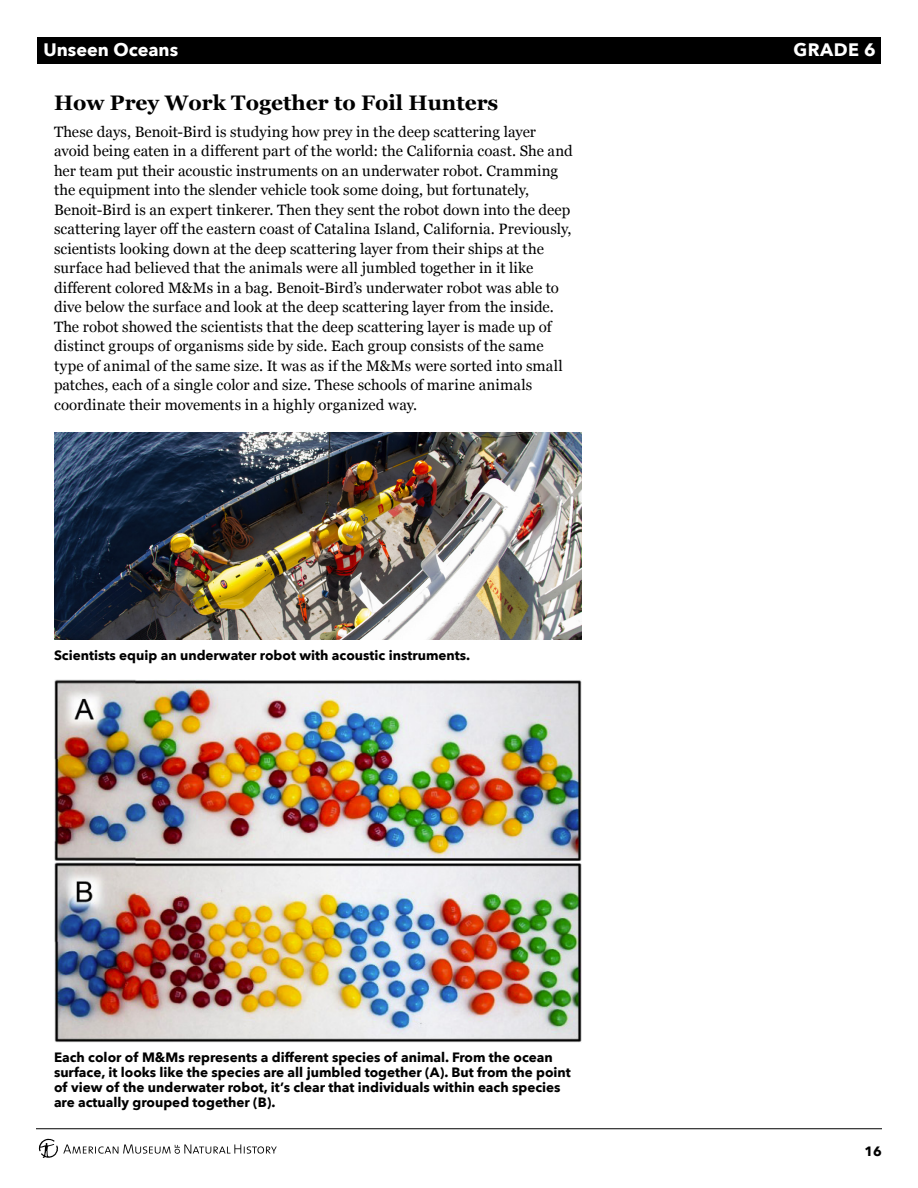
<style>
.page{position:relative;width:918px;height:1188px;background:#fff}
.page>*{position:absolute;margin:0;border:0;box-sizing:border-box;transform-origin:0 0}
.Article_Subsection{font:700 21px "Georgia";color:#000}
.t1{font:700 18px "Avenir Next";color:#fff}
.Article_Paragraph{font:15px/19.5px "Georgia";letter-spacing:.005em;color:#000}
.Article_Image_Captio{font:700 13.5px/15px "Avenir Next";color:#000}
</style>
<div class="page">
<div style="left:37px;top:37px;width:843px;height:27px;background:#000"></div>
<svg style="left:39px;top:1139px;width:238px;height:19px"></svg>
<hr style="left:36px;top:1128px;width:846px;height:1px;background:#000">
<img style="left:54px;top:432px;width:527px;height:208px">
<img style="left:54px;top:679px;width:527px;height:364px">
<p class="t1" style="left:44px;top:34px;width:136px">Unseen Oceans</p>
<p class="t1" style="left:794px;top:34px;width:84px">GRADE 6</p>
<p class="Article_Subsection" style="left:54px;top:87px;width:446px">How Prey Work Together to Foil Hunters</p>
<p class="Article_Paragraph" style="left:54px;top:121px;width:520px">These days, Benoit-Bird is studying how prey in the deep scattering layer avoid being eaten in a different part of the world: the California coast. She and her team put their acoustic instruments on an underwater robot. Cramming the equipment into the slender vehicle took some doing, but fortunately, Benoit-Bird is an expert tinkerer. Then they sent the robot down into the deep scattering layer off the eastern coast of Catalina Island, California. Previously, scientists looking down at the deep scattering layer from their ships at the surface had believed that the animals were all jumbled together in it like different colored M&amp;Ms in a bag. Benoit-Bird’s underwater robot was able to dive below the surface and look at the deep scattering layer from the inside.<br>The robot showed the scientists that the deep scattering layer is made up of distinct groups of organisms side by side. Each group consists of the same type of animal of the same size. It was as if the M&amp;Ms were sorted into small patches, each of a single color and size. These schools of marine animals coordinate their movements in a highly organized way.</p>
<p class="Article_Image_Captio" style="left:54px;top:648px;width:418px">Scientists equip an underwater robot with acoustic instruments.</p>
<p class="Article_Image_Captio" style="left:54px;top:1049px;width:518px">Each color of M&amp;Ms represents a different species of animal. From the ocean surface, it looks like the species are all jumbled together (A). But from the point of view of the underwater robot, it’s clear that individuals within each species are actually grouped together (B).</p>
<p class="Article_Image_Captio" style="left:865px;top:1144px;width:19px">16</p>
</div>
